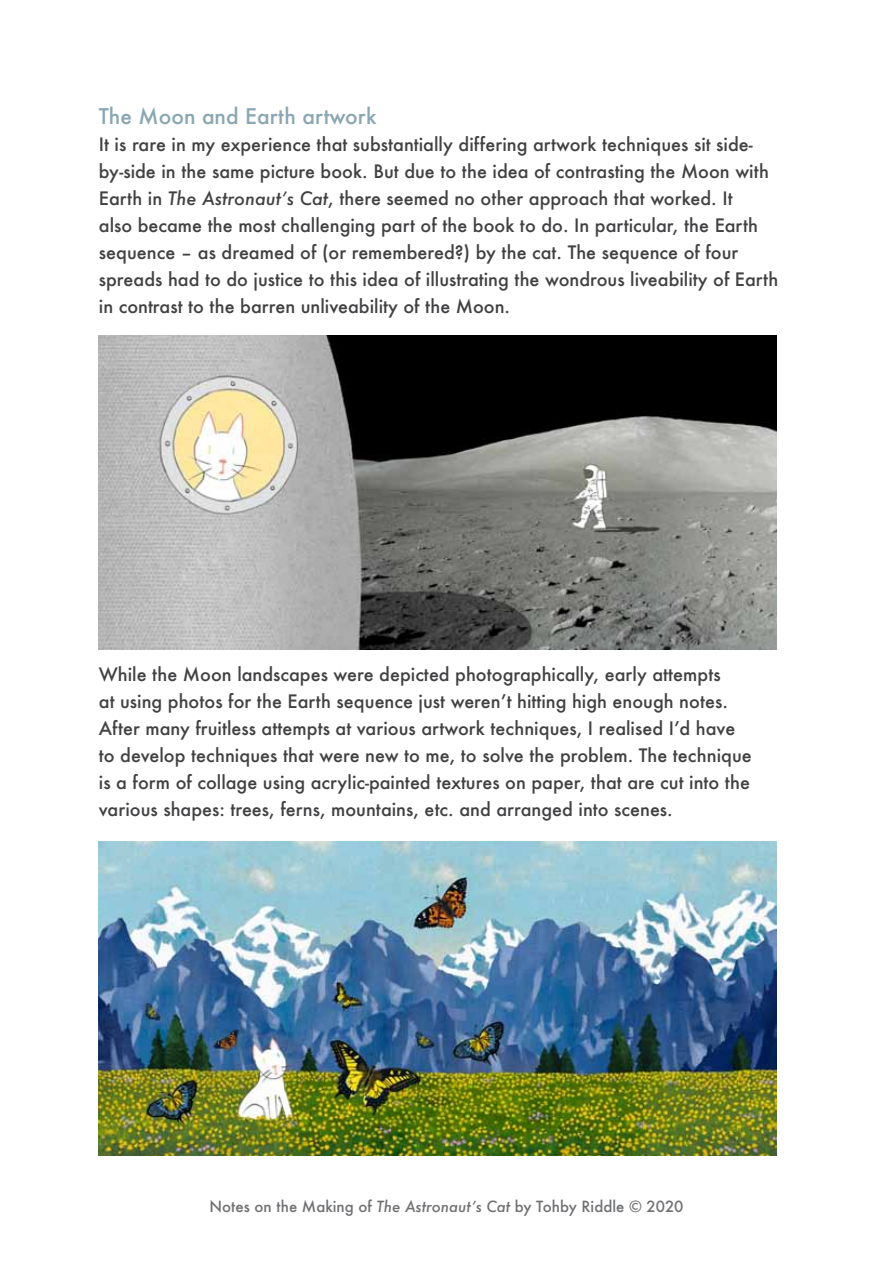
<style>
.page{position:relative;width:893px;height:1263px;background:#fff}
.page>*{position:absolute;margin:0;border:0;box-sizing:border-box;transform-origin:0 0}
.t1{font:500 21px "Futura";color:#89a6b2}
.t2{font:500 18px/27px "Futura";color:#414042}
.t3{font:500 15px "Futura";color:#6f7073}
.s1{font-style:italic}
</style>
<div class="page">
<img style="left:99px;top:841px;width:678px;height:314px">
<img style="left:99px;top:335px;width:678px;height:314px">
<p class="t1" style="left:99px;top:101px;width:279px">The Moon and Earth artwork</p>
<p class="t2" style="left:99px;top:130px;width:681px">It is rare in my experience that substantially differing artwork techniques sit side&shy;by-side in the same picture book. But due to the idea of contrasting the Moon with Earth in <span class="s1">The Astronaut’s Cat</span>, there seemed no other approach that worked. It<br>also became the most challenging part of the book to do. In particular, the Earth sequence – as dreamed of (or remembered?) by the cat. The sequence of four spreads had to do justice to this idea of illustrating the wondrous liveability of Earth in contrast to the barren unliveability of the Moon.</p>
<p class="t2" style="left:99px;top:661px;width:655px">While the Moon landscapes were depicted photographically, early attempts<br>at using photos for the Earth sequence just weren’t hitting high enough notes.<br>After many fruitless attempts at various artwork techniques, I realised I’d have to develop techniques that were new to me, to solve the problem. The technique is a form of collage using acrylic-painted textures on paper, that are cut into the various shapes: trees, ferns, mountains, etc. and arranged into scenes.</p>
<p class="t3" style="left:209px;top:1196px;width:476px">Notes on the Making of <span class="s1">The Astronaut’s Cat</span> by Tohby Riddle © 2020</p>
</div>
